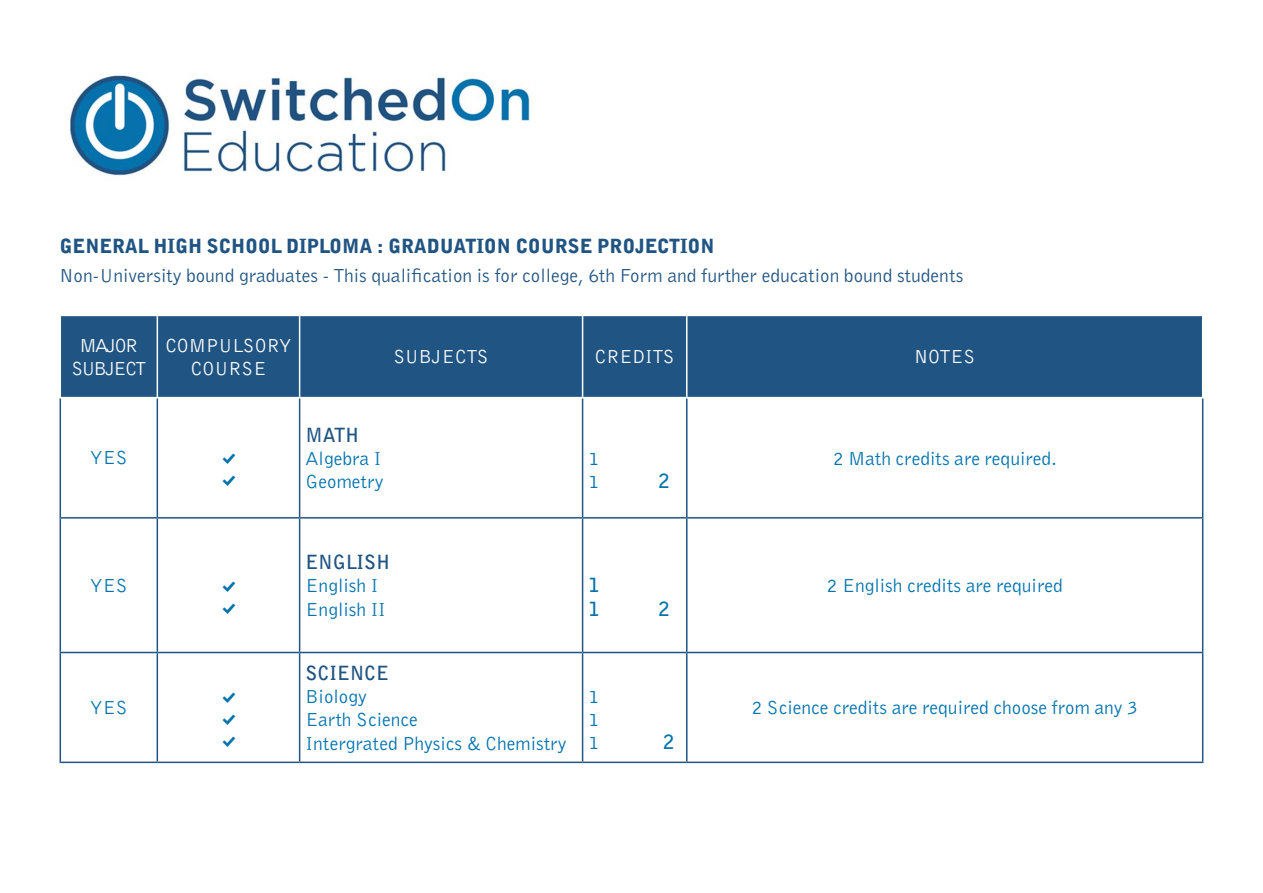
<style>
.page{position:relative;width:1263px;height:893px;background:#fff}
.page>*{position:absolute;margin:0;border:0;box-sizing:border-box;transform-origin:0 0}
.t1{font:19.5px/23.4px "Bell Gothic";color:#0073ae}
.t2{font:19.5px "Bell Gothic";color:#205482}
.t3{font:900 19.5px "Bell Gothic";color:#205482}
.t4{font:19.5px/23.4px "Bell Gothic";color:#fff;text-align:center}
.t5{font:700 19.5px "Bell Gothic";color:#205482}
.t6{font:19.5px/23.4px "Bell Gothic";letter-spacing:-.08em;color:#fff;text-align:center}
.t7{font:700 19.5px/23.4px "Bell Gothic";color:#0073ae}
.t8{font:18px/21.6px "Modern Pictograms";color:#0073ae}
</style>
<div class="page">
<img style="left:69px;top:75px;width:461px;height:101px">
<div style="left:61px;top:316px;width:1141px;height:81px;background:#205482"></div>
<hr style="left:60px;top:398px;width:1px;height:119px;background:#205482">
<hr style="left:157px;top:398px;width:1px;height:119px;background:#205482">
<hr style="left:299px;top:398px;width:1px;height:119px;background:#205482">
<hr style="left:582px;top:398px;width:1px;height:119px;background:#205482">
<hr style="left:686px;top:398px;width:1px;height:119px;background:#205482">
<hr style="left:1202px;top:398px;width:1px;height:119px;background:#205482">
<hr style="left:60px;top:517px;width:97px;height:2px;background:#205482">
<hr style="left:60px;top:519px;width:1px;height:133px;background:#205482">
<hr style="left:157px;top:517px;width:143px;height:2px;background:#205482">
<hr style="left:157px;top:519px;width:1px;height:133px;background:#205482">
<hr style="left:300px;top:517px;width:283px;height:2px;background:#205482">
<hr style="left:299px;top:519px;width:1px;height:133px;background:#205482">
<hr style="left:583px;top:517px;width:104px;height:2px;background:#205482">
<hr style="left:582px;top:519px;width:1px;height:133px;background:#205482">
<hr style="left:687px;top:517px;width:516px;height:2px;background:#205482">
<hr style="left:686px;top:519px;width:1px;height:133px;background:#205482">
<hr style="left:1202px;top:519px;width:1px;height:133px;background:#205482">
<hr style="left:60px;top:652px;width:97px;height:1px;background:#205482">
<hr style="left:60px;top:653px;width:1px;height:109px;background:#205482">
<hr style="left:157px;top:652px;width:143px;height:1px;background:#205482">
<hr style="left:157px;top:653px;width:1px;height:109px;background:#205482">
<hr style="left:300px;top:652px;width:283px;height:1px;background:#205482">
<hr style="left:299px;top:653px;width:1px;height:109px;background:#205482">
<hr style="left:583px;top:652px;width:104px;height:1px;background:#205482">
<hr style="left:582px;top:653px;width:1px;height:109px;background:#205482">
<hr style="left:687px;top:652px;width:516px;height:1px;background:#205482">
<hr style="left:686px;top:653px;width:1px;height:109px;background:#205482">
<hr style="left:1202px;top:653px;width:1px;height:109px;background:#205482">
<hr style="left:60px;top:762px;width:97px;height:1px;background:#205482">
<hr style="left:157px;top:762px;width:143px;height:1px;background:#205482">
<hr style="left:300px;top:762px;width:283px;height:1px;background:#205482">
<hr style="left:583px;top:762px;width:104px;height:1px;background:#205482">
<hr style="left:687px;top:762px;width:516px;height:1px;background:#205482">
<hr style="left:157px;top:316px;width:1px;height:81px;background:#fff">
<hr style="left:299px;top:316px;width:1px;height:81px;background:#fff">
<hr style="left:582px;top:316px;width:1px;height:81px;background:#fff">
<hr style="left:686px;top:316px;width:1px;height:81px;background:#fff">
<p class="t3" style="left:60px;top:234px;width:657px">GENERAL HIGH SCHOOL DIPLOMA : GRADUATION COURSE PROJECTION</p>
<p class="t2" style="left:60px;top:263px;width:905px">Non-University bound graduates - This qualification is for college, 6th Form and further education bound students</p>
<p class="t6" style="left:72px;top:333px;width:76px">MAJOR<br>SUBJECT</p>
<p class="t4" style="left:165px;top:333px;width:128px">COMPULSORY<br>COURSE</p>
<p class="t4" style="left:393px;top:345px;width:97px">SUBJECTS</p>
<p class="t4" style="left:595px;top:345px;width:82px">CREDITS</p>
<p class="t4" style="left:914px;top:345px;width:63px">NOTES</p>
<p class="t1" style="left:90px;top:445px;width:39px">YES</p>
<p class="t8" style="left:221px;top:449px;width:16px">% %</p>
<p class="t1" style="left:90px;top:573px;width:39px">YES</p>
<p class="t8" style="left:221px;top:576px;width:16px">% %</p>
<p class="t1" style="left:90px;top:696px;width:39px">YES</p>
<p class="t8" style="left:221px;top:688px;width:16px;text-align:justify">% % %</p>
<p class="t5" style="left:306px;top:421px;width:55px">MATH</p>
<p class="t1" style="left:306px;top:446px;width:79px">Algebra I<br>Geometry</p>
<p class="t1" style="left:589px;top:446px;width:12px">1<br>1</p>
<p class="t5" style="left:306px;top:549px;width:86px">ENGLISH</p>
<p class="t1" style="left:306px;top:574px;width:82px">English I<br>English II</p>
<p class="t7" style="left:589px;top:574px;width:12px">1<br>1</p>
<p class="t5" style="left:306px;top:659px;width:85px">SCIENCE</p>
<p class="t1" style="left:306px;top:684px;width:262px">Biology<br>Earth Science<br>Intergrated Physics &amp; Chemistry</p>
<p class="t1" style="left:589px;top:684px;width:12px;text-align:justify">1<br>1<br>1</p>
<p class="t7" style="left:658px;top:470px;width:12px">2</p>
<p class="t7" style="left:658px;top:597px;width:12px">2</p>
<p class="t7" style="left:663px;top:730px;width:12px">2</p>
<p class="t1" style="left:833px;top:446px;width:226px">2 Math credits are required.</p>
<p class="t1" style="left:827px;top:573px;width:238px">2 English credits are required</p>
<p class="t1" style="left:751px;top:696px;width:388px">2 Science credits are required choose from any 3</p>
</div>
